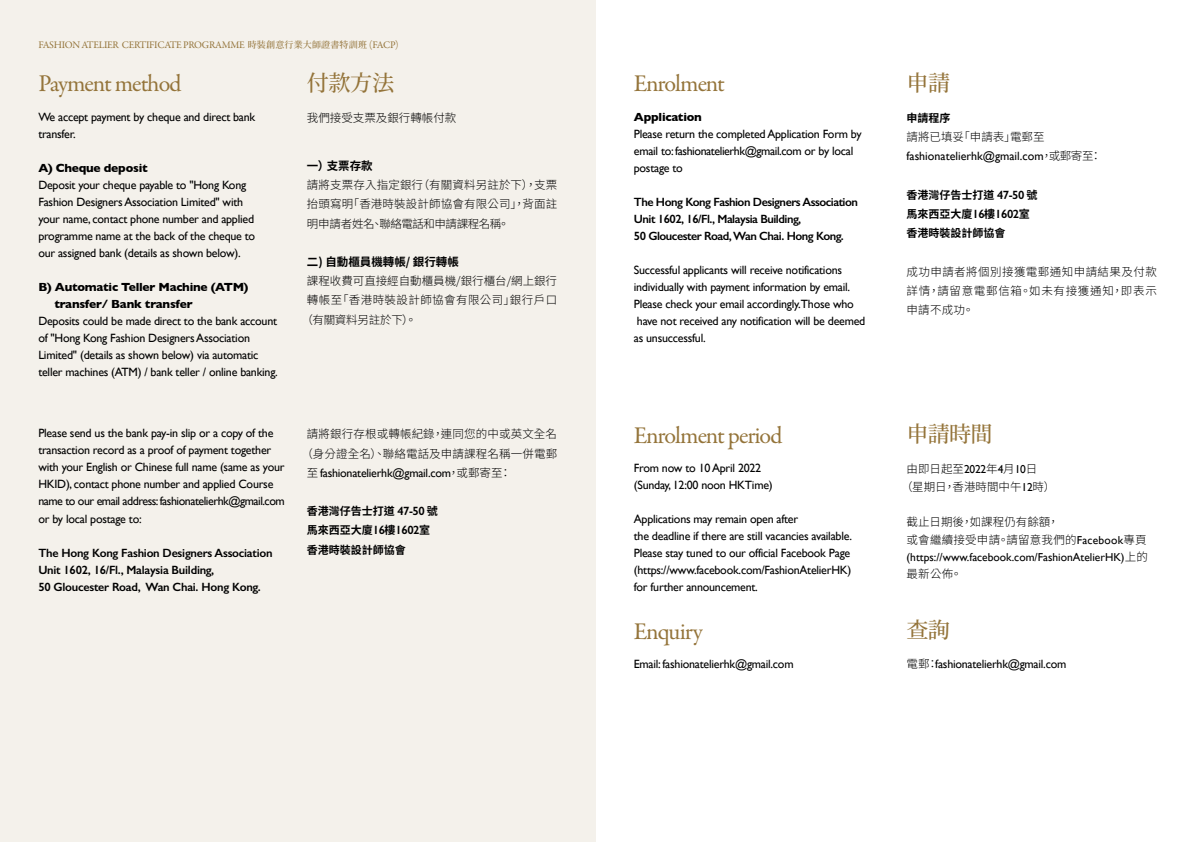
<style>
.page{position:relative;width:1191px;height:842px;background:#fff}
.page>*{position:absolute;margin:0;border:0;box-sizing:border-box;transform-origin:0 0}
.t1{font:24.1px "Garamond Premr Pro";letter-spacing:-.045em;color:#94743a}
.t2{font:500 22.1px "Noto Serif CJ Kjp";letter-spacing:-.03em;color:#94743a}
.t3{font:12px/17px "Gill Sans";letter-spacing:-.02em;color:#000}
.t4{font:600 12px/17px "Gill Sans";letter-spacing:-.02em;color:#000}
.t5{font:600 12px/17px "Gill Sans";letter-spacing:-.04em;color:#000}
.t6{font:700 12px/17px "Gill Sans";letter-spacing:-.02em;color:#000}
.t7{font:12px "Gill Sans";color:#000}
.t8{font:300 11.5px/19.2px "Noto Sans TC";letter-spacing:.01em;color:#000}
.t9{font:11.5px "Gill Sans";color:#000}
.t10{font:300 11.5px "Noto Sans TC";letter-spacing:.035em;color:#000}
.t11{font:700 11.5px "Noto Sans TC";color:#000}
.t12{font:300 11.5px "Noto Sans TC";letter-spacing:-.02em;color:#000}
.t13{font:700 11px/19.2px "Noto Sans TC";color:#000}
.t14{font:10.1px "Garamond Premr Pro";letter-spacing:-.03em;color:#94743a}
.s1{font-family:"Noto Serif CJ Kjp";font-weight:500;font-size:9px}
.s2{font-family:"Noto Sans TC";font-weight:300;font-size:11.5px}
.s3{font-family:"Gill Sans";font-weight:600;font-size:12px}
.s4{font-family:"Gill Sans";font-weight:400}
.s5{font-family:"Noto Sans TC";font-weight:300}
</style>
<div class="page">
<div style="left:0;top:0;width:595px;height:842px;background:#f4f1eb"></div>
<p class="t14" style="left:38px;top:39px;width:362px">FASHION ATELIER CERTIFICATE PROGRAMME <span class="s1">時裝創意行業大師證書特訓班</span> (FACP)</p>
<h1 class="t1" style="left:38px;top:69px;width:145px">Payment method</h1>
<h2 class="t2" style="left:307px;top:70px;width:89px">付款方法</h2>
<p class="t3" style="left:38px;top:109px;width:218px">We accept payment by cheque and direct bank transfer.</p>
<p class="t6" style="left:38px;top:160px;width:111px">A) Cheque deposit</p>
<p class="t3" style="left:38px;top:177px;width:218px">Deposit your cheque payable to "Hong Kong Fashion Designers Association Limited" with your name, contact phone number and applied programme name at the back of the cheque to our assigned bank (details as shown below).</p>
<p class="t6" style="left:54px;top:279px;width:196px;text-indent:-16px">B) Automatic Teller Machine (ATM) transfer/ Bank transfer</p>
<p class="t3" style="left:38px;top:313px;width:241px">Deposits could be made direct to the bank account of "Hong Kong Fashion Designers Association Limited" (details as shown below) via automatic teller machines (ATM) / bank teller / online banking.</p>
<p class="t3" style="left:38px;top:425px;width:248px">Please send us the bank pay-in slip or a copy of the transaction record as a proof of payment together with your English or Chinese full name (same as your HKID), contact phone number and applied Course name to our email address: fashionatelierhk@gmail.com or by local postage to:</p>
<p class="t4" style="left:38px;top:544px;width:236px">The Hong Kong Fashion Designers Association<br>Unit 1602, 16/Fl., Malaysia Building,<br>50 Gloucester Road, Wan Chai. Hong Kong.</p>
<p class="t8" style="left:307px;top:109px;width:151px">我們接受支票及銀行轉帳付款</p>
<p class="t11" style="left:307px;top:159px;width:67px">一）支票存款</p>
<p class="t8" style="left:307px;top:176px;width:252px;text-align:justify">請將支票存入指定銀行（有關資料另註於下），支票抬頭寫明「香港時裝設計師協會有限公司」，背面註明申請者姓名、聯絡電話和申請課程名稱。</p>
<p class="t11" style="left:307px;top:255px;width:154px">二) 自動櫃員機轉帳/ 銀行轉帳</p>
<p class="t8" style="left:307px;top:272px;width:252px">課程收費可直接經自動櫃員機/銀行櫃台/網上銀行</p>
<p class="t10" style="left:307px;top:294px;width:252px">轉帳至「香港時裝設計師協會有限公司」銀行戶口</p>
<p class="t12" style="left:301px;top:313px;width:117px">（有關資料另註於下）。</p>
<p class="t8" style="left:301px;top:425px;width:257px;text-align:center">請將銀行存根或轉帳紀錄，連同您的中或英文全名（身分證全名）、聯絡電話及申請課程名稱一併電郵</p>
<p class="t3" style="left:307px;top:464px;width:206px"><span class="s2">至</span> fashionatelierhk@gmail.com<span class="s2">，或郵寄至：</span></p>
<p class="t13" style="left:307px;top:502px;width:132px">香港灣仔告士打道 <span class="s3">47-50</span> 號馬來西亞大廈<span class="s3">16</span>樓<span class="s3">1602</span>室香港時裝設計師協會</p>
<h1 class="t1" style="left:634px;top:69px;width:93px">Enrolment</h1>
<h2 class="t2" style="left:906px;top:70px;width:45px">申請</h2>
<p class="t6" style="left:634px;top:108px;width:69px">Application</p>
<p class="t3" style="left:634px;top:126px;width:229px">Please return the completed Application Form by email to: fashionatelierhk@gmail.com or by local postage to</p>
<p class="t5" style="left:634px;top:194px;width:226px">The Hong Kong Fashion Designers Association<br>Unit 1602, 16/Fl., Malaysia Building,<br>50 Gloucester Road, Wan Chai. Hong Kong.</p>
<p class="t3" style="left:634px;top:262px;width:233px">Successful applicants will receive notifications individually with payment information by email.<br>Please check your email accordingly.Those who have not received any notification will be deemed as unsuccessful.</p>
<h1 class="t1" style="left:634px;top:421px;width:150px">Enrolment period</h1>
<p class="t3" style="left:634px;top:459px;width:140px">From now to 10 April 2022 (Sunday, 12:00 noon HKTime)</p>
<p class="t3" style="left:634px;top:510px;width:220px">Applications may remain open after<br>the deadline if there are still vacancies available.<br>Please stay tuned to our official Facebook Page (https://www.facebook.com/FashionAtelierHK) for further announcement.</p>
<h1 class="t1" style="left:634px;top:617px;width:71px">Enquiry</h1>
<p class="t13" style="left:906px;top:109px;width:45px">申請程序</p>
<p class="t8" style="left:906px;top:128px;width:139px">請將已填妥「申請表」電郵至</p>
<p class="t7" style="left:906px;top:149px;width:197px">fashionatelierhk@gmail.com<span class="s2">，或郵寄至：</span></p>
<p class="t13" style="left:906px;top:185px;width:132px">香港灣仔告士打道 <span class="s3">47-50</span> 號馬來西亞大廈<span class="s3">16</span>樓<span class="s3">1602</span>室香港時裝設計師協會</p>
<p class="t8" style="left:906px;top:262px;width:252px;text-align:justify">成功申請者將個別接獲電郵通知申請結果及付款詳情，請留意電郵信箱。如未有接獲通知，即表示申請不成功。</p>
<h2 class="t2" style="left:906px;top:422px;width:87px">申請時間</h2>
<p class="t8" style="left:901px;top:460px;width:155px;line-height:18.4px;text-indent:5px">由即日起至<span class="s4">2022</span>年<span class="s4">4</span>月<span class="s4">10</span>日<br>（星期日，香港時間中午<span class="s4">12</span>時）</p>
<p class="t8" style="left:906px;top:512px;width:242px;line-height:18.4px">截止日期後，如課程仍有餘額，<br>或會繼續接受申請。請留意我們的<span class="s4">Facebook</span>專頁</p>
<p class="t9" style="left:906px;top:550px;width:243px">(https://www.facebook.com/FashionAtelierHK)<span class="s5">上的</span></p>
<p class="t8" style="left:906px;top:564px;width:57px">最新公佈。</p>
<h2 class="t2" style="left:906px;top:618px;width:45px">查詢</h2>
<p class="t3" style="left:634px;top:655px;width:161px">Email: fashionatelierhk@gmail.com</p>
<p class="t3" style="left:906px;top:655px;width:161px"><span class="s2">電郵：</span>fashionatelierhk@gmail.com</p>
</div>
